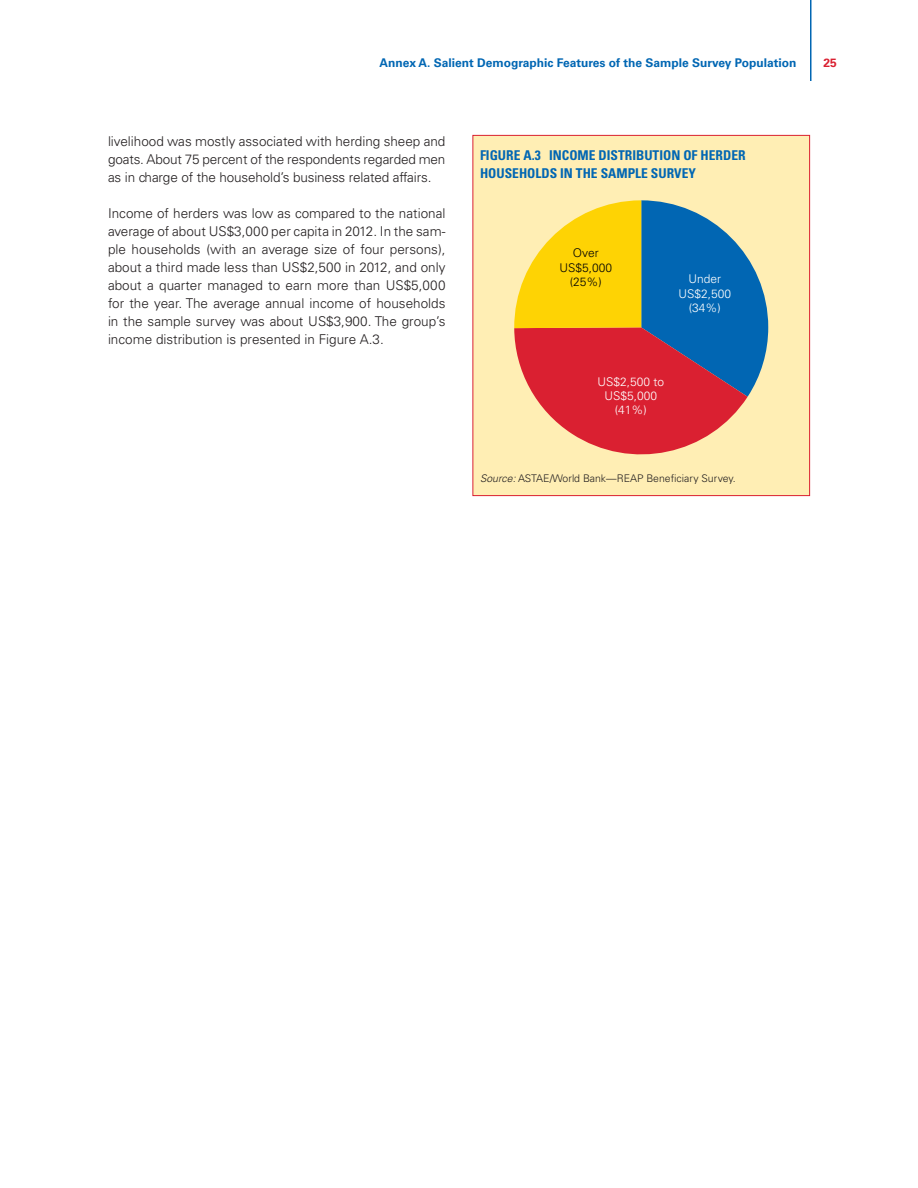
<style>
.page{position:relative;width:918px;height:1188px;background:#fff}
.page>*{position:absolute;margin:0;border:0;box-sizing:border-box;transform-origin:0 0}
.t1{font:300 13.5px/18px "Univers";letter-spacing:-.01em;color:#231f20;text-align:justify}
.t2{font:700 condensed 13.5px/18px "Univers";color:#0166b3}
.t3{font:700 12px "Univers";color:#0166b3}
.t4{font:300 12px/14.4px "Univers";color:#fff;text-align:center}
.t5{font:300 12px/14.4px "Univers";color:#050504;text-align:center}
.t6{font:700 12px "Univers";color:#da2031}
.t7{font:300 10.5px "Univers";color:#231f20}
.s1{font-style:italic}
</style>
<div class="page">
<hr style="left:810px;top:0;width:2px;height:81px;background:#0166b3">
<div style="left:473px;top:135px;width:337px;height:361px;background:#ffeeb4"></div>
<div style="left:472px;top:135px;width:338px;height:361px;border:1px solid #da2031"></div>
<svg style="left:514px;top:200px;width:254px;height:254px"></svg>
<p class="t3" style="left:380px;top:56px;width:418px">Annex A. Salient Demographic Features of the Sample Survey Population</p>
<p class="t6" style="left:824px;top:56px;width:15px">25</p>
<p class="t1" style="left:108px;top:132px;width:339px">livelihood was mostly associated with herding sheep and goats. About 75 percent of the respondents regarded men as in charge of the household’s business related affairs.</p>
<p class="t1" style="left:108px;top:204px;width:339px">Income of herders was low as compared to the national average of about US$3,000 per capita in 2012. In the sam&shy;ple households (with an average size of four persons), about a third made less than US$2,500 in 2012, and only about a quarter managed to earn more than US$5,000 for the year. The average annual income of households in the sample survey was about US$3,900. The group’s income distribution is presented in Figure A.3.</p>
<p class="t2" style="left:480px;top:146px;width:267px">FIGURE A.3 INCOME DISTRIBUTION OF HERDER<br>HOUSEHOLDS IN THE SAMPLE SURVEY</p>
<p class="t5" style="left:560px;top:246px;width:54px">Over<br>US$5,000 (25%)</p>
<p class="t4" style="left:678px;top:272px;width:54px">Under<br>US$2,500 (34%)</p>
<p class="t4" style="left:598px;top:374px;width:68px">US$2,500 to<br>US$5,000 (41%)</p>
<p class="t7" style="left:480px;top:472px;width:257px"><span class="s1">Source:</span> ASTAE/World Bank—REAP Beneficiary Survey.</p>
</div>
